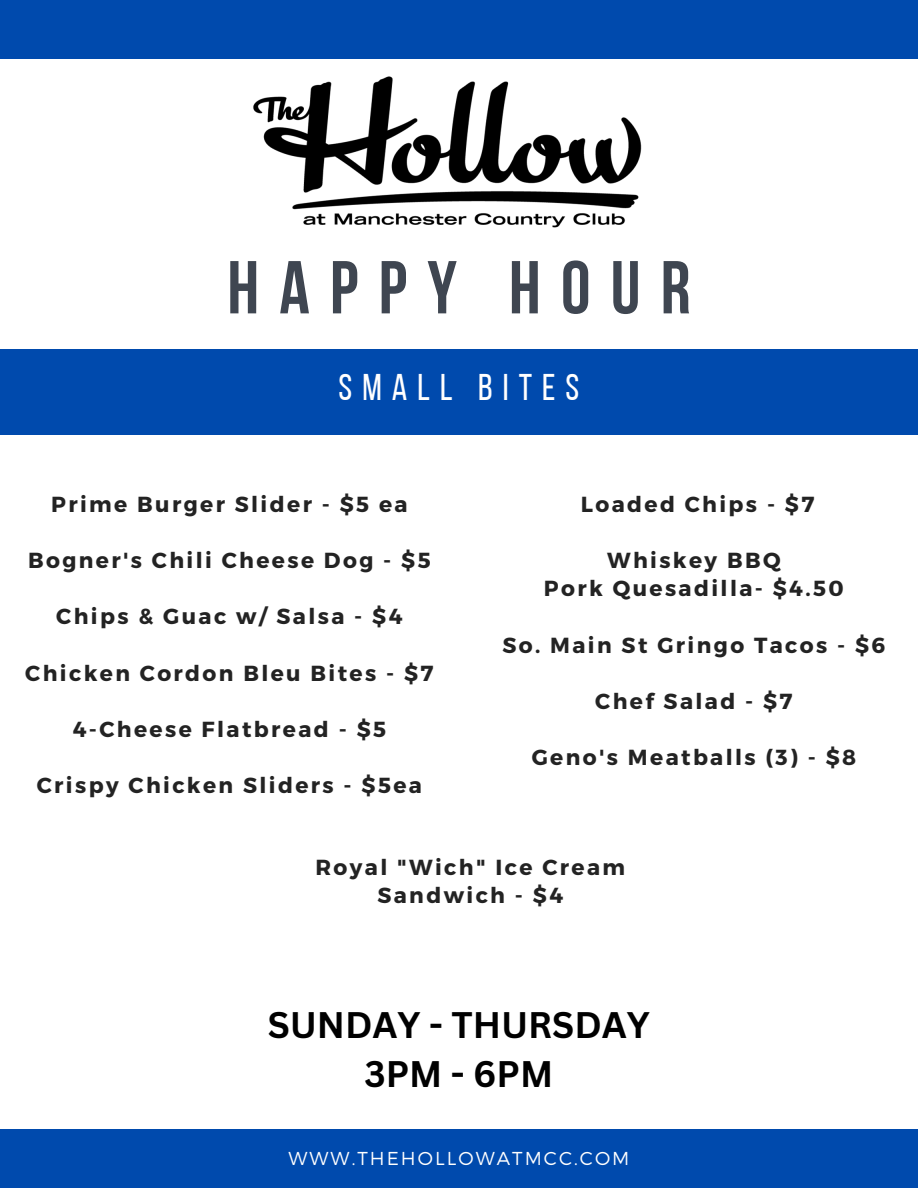
<style>
.page{position:relative;width:918px;height:1188px;background:#fff}
.page>*{position:absolute;margin:0;border:0;box-sizing:border-box;transform-origin:0 0}
.t1{font:700 74.7px "Bebas Neue";letter-spacing:.27em;color:#3f4651}
.t2{font:37.05px "Bebas Neue";letter-spacing:.27em;color:#fff}
.t3{font:700 36px "Canva Sans";color:#000}
.t4{font:700 21.75px/28.2px "Montserrat";letter-spacing:.11em;color:#232323;text-align:center}
.t5{font:300 18.75px "Montserrat";letter-spacing:.11em;color:#fff}
</style>
<div class="page">
<div style="left:0;top:349px;width:918px;height:86px;background:#004aad"></div>
<div style="left:0;top:1129px;width:918px;height:59px;background:#004aad"></div>
<div style="left:0;top:0;width:918px;height:58px;background:#004aad"></div>
<img style="left:253px;top:76px;width:389px;height:152px">
<p class="t1" style="left:227px;top:257px;width:465px">HAPPY HOUR</p>
<p class="t2" style="left:339px;top:373px;width:242px">SMALL BITES</p>
<p class="t4" style="left:51px;top:489px;width:358px">Prime Burger Slider - $5 ea</p>
<p class="t4" style="left:28px;top:545px;width:404px">Bogner's Chili Cheese Dog - $5</p>
<p class="t4" style="left:56px;top:602px;width:348px">Chips &amp; Guac w/ Salsa - $4</p>
<p class="t4" style="left:25px;top:658px;width:410px">Chicken Cordon Bleu Bites - $7</p>
<p class="t4" style="left:73px;top:714px;width:315px">4-Cheese Flatbread - $5</p>
<p class="t4" style="left:37px;top:770px;width:387px">Crispy Chicken Sliders - $5ea</p>
<p class="t4" style="left:581px;top:489px;width:235px">Loaded Chips - $7</p>
<p class="t4" style="left:607px;top:545px;width:175px">Whiskey BBQ</p>
<p class="t4" style="left:544px;top:573px;width:301px">Pork Quesadilla- $4.50</p>
<p class="t4" style="left:502px;top:630px;width:384px">So. Main St Gringo Tacos - $6</p>
<p class="t4" style="left:595px;top:686px;width:199px">Chef Salad - $7</p>
<p class="t4" style="left:532px;top:742px;width:326px">Geno's Meatballs (3) - $8</p>
<p class="t4" style="left:315px;top:852px;width:311px">Royal "Wich" Ice Cream<br>Sandwich - $4</p>
<p class="t3" style="left:268px;top:999px;width:384px">SUNDAY - THURSDAY</p>
<p class="t3" style="left:365px;top:1049px;width:190px">3PM - 6PM</p>
<p class="t5" style="left:289px;top:1146px;width:342px">WWW.THEHOLLOWATMCC.COM</p>
</div>
